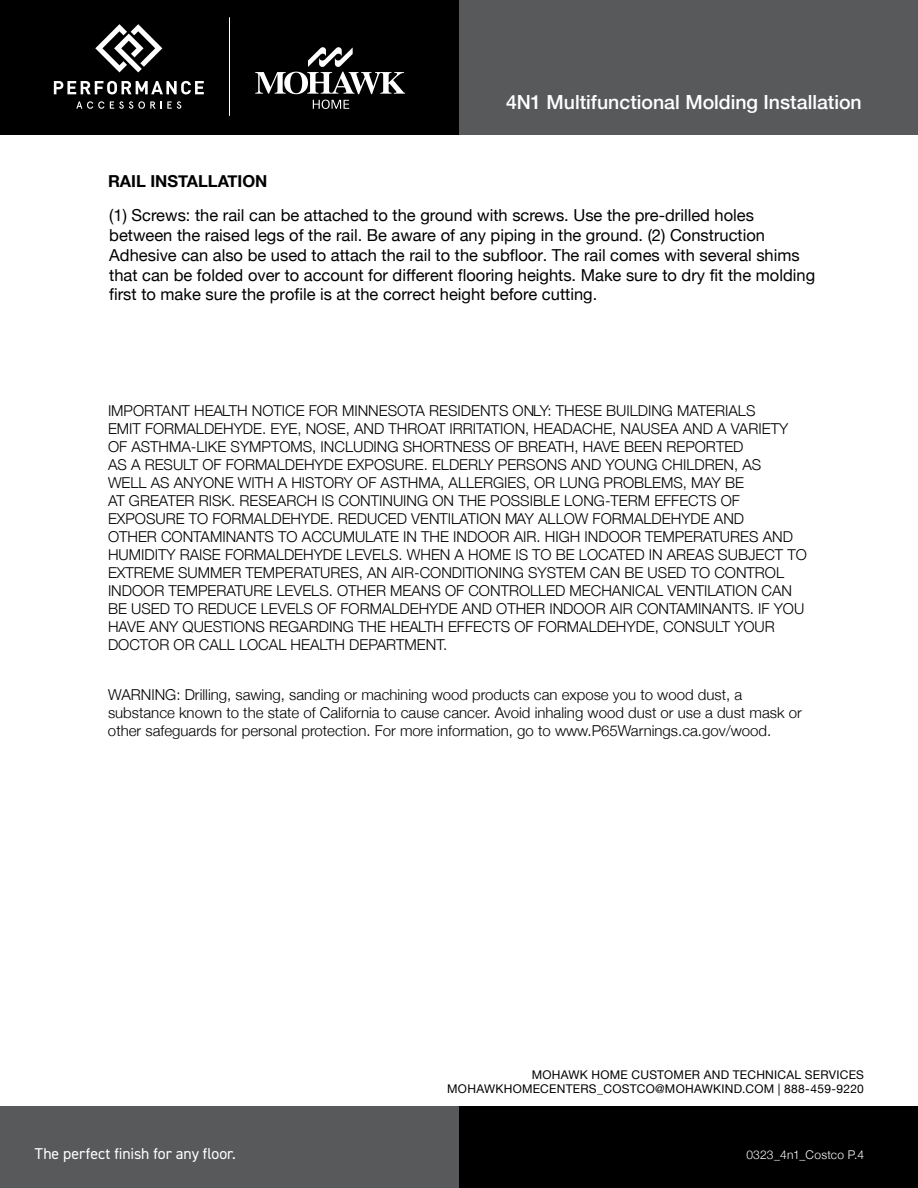
<style>
.page{position:relative;width:918px;height:1188px;background:#fff}
.page>*{position:absolute;margin:0;border:0;box-sizing:border-box;transform-origin:0 0}
.t1{font:500 19.5px "Helvetica Neue";color:#fff}
.t2{font:16.5px/19.8px "Helvetica Neue";color:#000}
.t3{font:700 16.5px "Helvetica Neue";color:#000}
.t4{font:15.75px "DIN2014";color:#fff}
.t5{font:300 15px/18px "Helvetica Neue";color:#000}
.t6{font:12px/14.4px "Helvetica Neue";letter-spacing:.025em;color:#000;text-align:right}
.t7{font:300 12px "Helvetica Neue";letter-spacing:.015em;color:#fff}
</style>
<div class="page">
<div style="left:0;top:0;width:459px;height:135px;background:#000"></div>
<div style="left:459px;top:0;width:459px;height:135px;background:#58595b"></div>
<svg style="left:95px;top:24px;width:67px;height:48px"></svg>
<svg style="left:54px;top:81px;width:150px;height:13px"></svg>
<svg style="left:76px;top:101px;width:28px;height:8px"></svg>
<svg style="left:110px;top:101px;width:71px;height:8px"></svg>
<svg style="left:255px;top:47px;width:150px;height:62px"></svg>
<hr style="left:229px;top:17px;width:1px;height:99px;background:#fff">
<div style="left:459px;top:1106px;width:459px;height:82px;background:#000"></div>
<div style="left:0;top:1106px;width:459px;height:82px;background:#58595b"></div>
<h1 class="t1" style="left:506px;top:87px;width:357px">4N1 Multifunctional Molding Installation</h1>
<p class="t3" style="left:108px;top:168px;width:161px">RAIL INSTALLATION</p>
<p class="t2" style="left:109px;top:206px;width:707px">(1) Screws: the rail can be attached to the ground with screws. Use the pre-drilled holes between the raised legs of the rail. Be aware of any piping in the ground. (2) Construction Adhesive can also be used to attach the rail to the subfloor. The rail comes with several shims that can be folded over to account for different flooring heights. Make sure to dry fit the molding first to make sure the profile is at the correct height before cutting.</p>
<p class="t5" style="left:108px;top:401px;width:700px">IMPORTANT HEALTH NOTICE FOR MINNESOTA RESIDENTS ONLY: THESE BUILDING MATERIALS<br>EMIT FORMALDEHYDE. EYE, NOSE, AND THROAT IRRITATION, HEADACHE, NAUSEA AND A VARIETY OF ASTHMA-LIKE SYMPTOMS, INCLUDING SHORTNESS OF BREATH, HAVE BEEN REPORTED<br>AS A RESULT OF FORMALDEHYDE EXPOSURE. ELDERLY PERSONS AND YOUNG CHILDREN, AS<br>WELL AS ANYONE WITH A HISTORY OF ASTHMA, ALLERGIES, OR LUNG PROBLEMS, MAY BE<br>AT GREATER RISK. RESEARCH IS CONTINUING ON THE POSSIBLE LONG-TERM EFFECTS OF EXPOSURE TO FORMALDEHYDE. REDUCED VENTILATION MAY ALLOW FORMALDEHYDE AND<br>OTHER CONTAMINANTS TO ACCUMULATE IN THE INDOOR AIR. HIGH INDOOR TEMPERATURES AND HUMIDITY RAISE FORMALDEHYDE LEVELS. WHEN A HOME IS TO BE LOCATED IN AREAS SUBJECT TO EXTREME SUMMER TEMPERATURES, AN AIR-CONDITIONING SYSTEM CAN BE USED TO CONTROL INDOOR TEMPERATURE LEVELS. OTHER MEANS OF CONTROLLED MECHANICAL VENTILATION CAN BE USED TO REDUCE LEVELS OF FORMALDEHYDE AND OTHER INDOOR AIR CONTAMINANTS. IF YOU HAVE ANY QUESTIONS REGARDING THE HEALTH EFFECTS OF FORMALDEHYDE, CONSULT YOUR DOCTOR OR CALL LOCAL HEALTH DEPARTMENT.</p>
<p class="t5" style="left:108px;top:685px;width:695px">WARNING: Drilling, sawing, sanding or machining wood products can expose you to wood dust, a substance known to the state of California to cause cancer. Avoid inhaling wood dust or use a dust mask or other safeguards for personal protection. For more information, go to www.P65Warnings.ca.gov/wood.</p>
<p class="t6" style="left:447px;top:1068px;width:418px">MOHAWK HOME CUSTOMER AND TECHNICAL SERVICES<br>MOHAWKHOMECENTERS_COSTCO@MOHAWKIND.COM | 888-459-9220</p>
<p class="t4" style="left:35px;top:1144px;width:202px">The perfect finish for any floor.</p>
<p class="t7" style="left:746px;top:1145px;width:119px">0323_4n1_Costco P.4</p>
</div>
